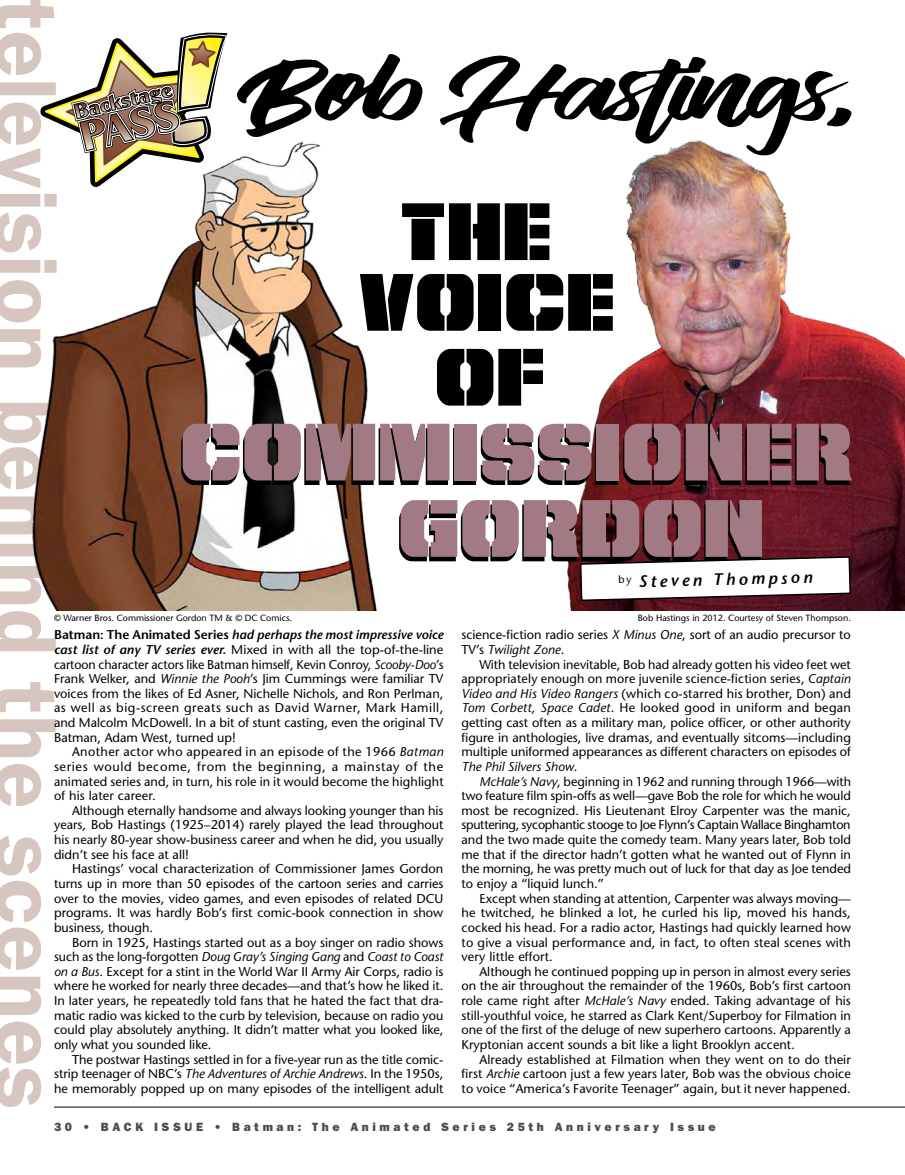
<style>
.page{position:relative;width:905px;height:1175px;background:#fff}
.page>*{position:absolute;margin:0;border:0;box-sizing:border-box;transform-origin:0 0}
.t1{font:italic 600 16.5px "Stone Sans";color:#000}
.t2{font:12.75px/14.5px "Stone Sans";color:#000;text-align:justify}
.t3{font:800 12px "Franklin Gothic";letter-spacing:.3em;color:#4d4d4f}
.t4{font:9px "Stone Sans";color:#000}
.s1{font-style:italic}
.s2{font-weight:600}
.s3{font-weight:600;font-style:italic}
</style>
<div class="page">
<svg style="left:0;top:0;width:57px;height:1107px"></svg>
<hr style="left:54px;top:1106px;width:850px;height:1px;background:#000">
<img style="left:0;top:122px;width:377px;height:488px">
<img style="left:380px;top:112px;width:524px;height:498px">
<svg style="left:36px;top:23px;width:192px;height:170px"></svg>
<svg style="left:453px;top:428px;width:22px;height:57px"></svg>
<svg style="left:595px;top:428px;width:22px;height:57px"></svg>
<svg style="left:236px;top:54px;width:187px;height:84px"></svg>
<svg style="left:440px;top:55px;width:411px;height:101px"></svg>
<svg style="left:402px;top:203px;width:147px;height:57px"></svg>
<svg style="left:360px;top:274px;width:113px;height:57px"></svg>
<div style="left:478px;top:274px;width:23px;height:57px;background:#000"></div>
<svg style="left:506px;top:274px;width:106px;height:57px"></svg>
<svg style="left:437px;top:349px;width:106px;height:56px"></svg>
<svg style="left:181px;top:424px;width:268px;height:61px;background:#96787f"></svg>
<div style="left:454px;top:424px;width:23px;height:56px;background:#a27a84"></div>
<svg style="left:481px;top:424px;width:110px;height:61px;background:#94767d"></svg>
<div style="left:596px;top:424px;width:23px;height:56px;background:#a27a84"></div>
<svg style="left:622px;top:424px;width:230px;height:61px;background:#865d66"></svg>
<svg style="left:399px;top:500px;width:452px;height:102px"></svg>
<p class="t1" style="left:618px;top:571px;width:195px;rotate:-1deg"><sup>by</sup> Steven Thompson</p>
<p class="t4" style="left:54px;top:612px;width:239px">© Warner Bros. Commissioner Gordon TM &amp; © DC Comics.</p>
<p class="t4" style="left:637px;top:612px;width:215px">Bob Hastings in 2012. Courtesy of Steven Thompson.</p>
<p class="t2" style="left:461px;top:627px;width:391px">science-fiction radio series <span class="s1">X Minus One</span>, sort of an audio precursor to<br>TV’s <span class="s1">Twilight Zone</span>.</p>
<p class="t2" style="left:461px;top:656px;width:391px;text-indent:18px">With television inevitable, Bob had already gotten his video feet wet appropriately enough on more juvenile science-fiction series, <span class="s1">Captain Video and His Video Rangers</span> (which co-starred his brother, Don) and <span class="s1">Tom Corbett, Space Cadet</span>. He looked good in uniform and began getting cast often as a military man, police officer, or other authority figure in anthologies, live dramas, and eventually sitcoms—including multiple uniformed appearances as different characters on episodes of <span class="s1">The Phil Silvers Show</span>.</p>
<p class="t2" style="left:461px;top:773px;width:391px;text-indent:18px"><span class="s1">McHale’s Navy</span>, beginning in 1962 and running through 1966—with two feature film spin-offs as well—gave Bob the role for which he would most be recognized. His Lieutenant Elroy Carpenter was the manic, sputtering, sycophantic stooge to Joe Flynn’s Captain Wallace Binghamton and the two made quite the comedy team. Many years later, Bob told me that if the director hadn’t gotten what he wanted out of Flynn in the morning, he was pretty much out of luck for that day as Joe tended to enjoy a “liquid lunch.”</p>
<p class="t2" style="left:461px;top:890px;width:391px;text-indent:18px">Except when standing at attention, Carpenter was always moving— he twitched, he blinked a lot, he curled his lip, moved his hands, cocked his head. For a radio actor, Hastings had quickly learned how to give a visual performance and, in fact, to often steal scenes with very little effort.</p>
<p class="t2" style="left:461px;top:964px;width:391px;text-indent:18px">Although he continued popping up in person in almost every series on the air throughout the remainder of the 1960s, Bob’s first cartoon role came right after <span class="s1">McHale’s Navy</span> ended. Taking advantage of his still-youthful voice, he starred as Clark Kent/Superboy for Filmation in one of the first of the deluge of new superhero cartoons. Apparently a Kryptonian accent sounds a bit like a light Brooklyn accent.</p>
<p class="t2" style="left:461px;top:1051px;width:391px;text-indent:18px">Already established at Filmation when they went on to do their first <span class="s1">Archie</span> cartoon just a few years later, Bob was the obvious choice to voice “America’s Favorite Teenager” again, but it never happened.</p>
<p class="t3" style="left:54px;top:1119px;width:663px">30 • BACK ISSUE • Batman: The Animated Series 25th Anniversary Issue</p>
<p class="t2" style="left:54px;top:627px;width:391px"><span class="s2">Batman: The Animated Series</span> <span class="s3">had perhaps the most impressive voice cast list of any TV series ever.</span> Mixed in with all the top-of-the-line cartoon character actors like Batman himself, Kevin Conroy, <span class="s1">Scooby-Doo</span>’s Frank Welker, and <span class="s1">Winnie the Pooh</span>’s Jim Cummings were familiar TV voices from the likes of Ed Asner, Nichelle Nichols, and Ron Perlman, as well as big-screen greats such as David Warner, Mark Hamill, and Malcolm McDowell. In a bit of stunt casting, even the original TV Batman, Adam West, turned up!</p>
<p class="t2" style="left:54px;top:744px;width:391px;text-indent:18px">Another actor who appeared in an episode of the 1966 <span class="s1">Batman </span>series would become, from the beginning, a mainstay of the animated series and, in turn, his role in it would become the highlight of his later career.</p>
<p class="t2" style="left:54px;top:803px;width:391px;text-indent:18px">Although eternally handsome and always looking younger than his years, Bob Hastings (1925–2014) rarely played the lead throughout his nearly 80-year show-business career and when he did, you usually didn’t see his face at all!</p>
<p class="t2" style="left:54px;top:861px;width:391px;text-indent:18px">Hastings’ vocal characterization of Commissioner James Gordon turns up in more than 50 episodes of the cartoon series and carries over to the movies, video games, and even episodes of related DCU programs. It was hardly Bob’s first comic-book connection in show business, though.</p>
<p class="t2" style="left:54px;top:934px;width:391px;text-indent:18px">Born in 1925, Hastings started out as a boy singer on radio shows such as the long-forgotten <span class="s1">Doug Gray’s Singing Gang</span> and <span class="s1">Coast to Coast on a Bus</span>. Except for a stint in the World War II Army Air Corps, radio is where he worked for nearly three decades—and that’s how he liked it.<br>In later years, he repeatedly told fans that he hated the fact that dra&shy;matic radio was kicked to the curb by television, because on radio you could play absolutely anything. It didn’t matter what you looked like, only what you sounded like.</p>
<p class="t2" style="left:54px;top:1051px;width:391px;text-indent:18px">The postwar Hastings settled in for a five-year run as the title comic&shy;strip teenager of NBC’s <span class="s1">The Adventures of Archie Andrews</span>. In the 1950s, he memorably popped up on many episodes of the intelligent adult</p>
</div>
